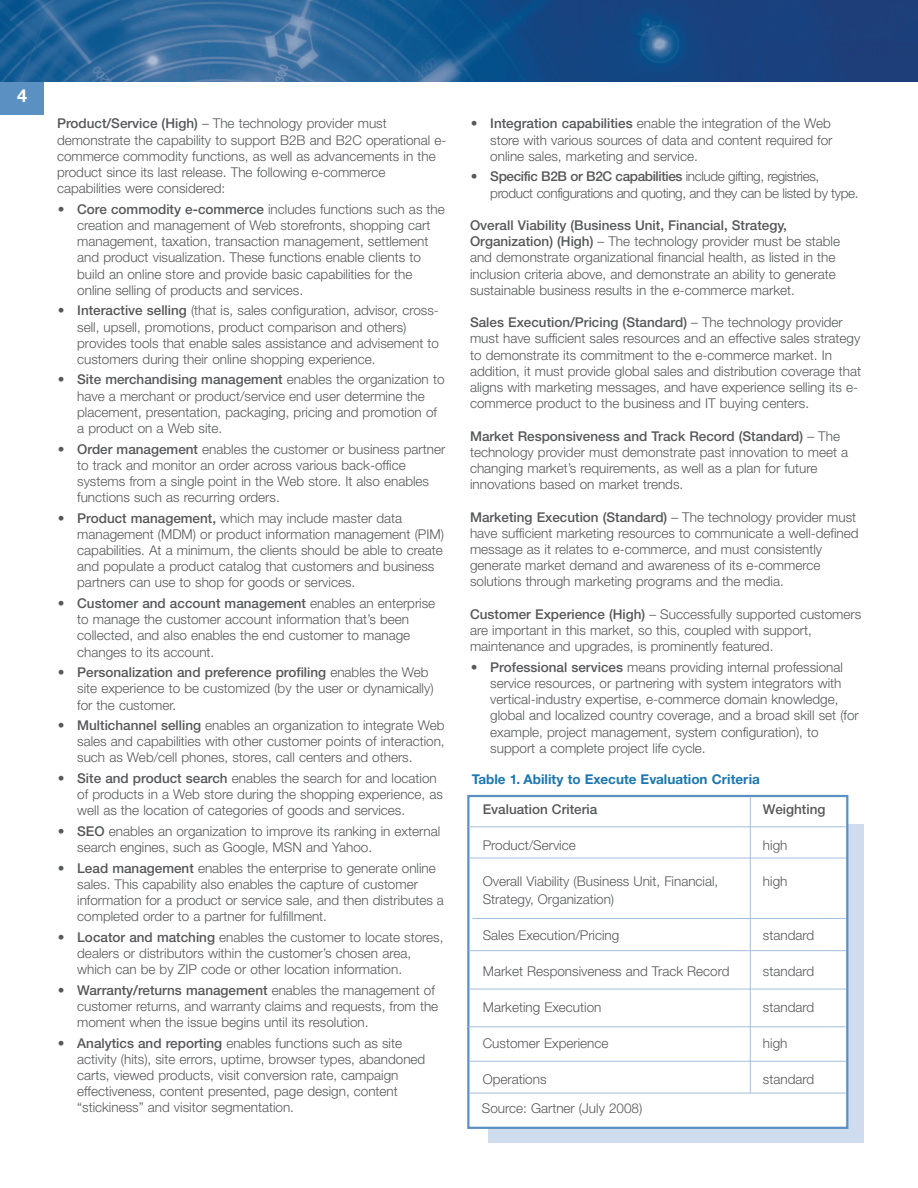
<style>
.page{position:relative;width:918px;height:1188px;background:#fff}
.page>*{position:absolute;margin:0;border:0;box-sizing:border-box;transform-origin:0 0}
.t1{font:700 18px "Helvetica Neue CE";color:#fff}
.t2{font:300 13.5px/16.2px "Helvetica Neue";color:#57585a}
.t3{font:300 13.5px/16.2px "Helvetica Neue";letter-spacing:-.03em;color:#57585a}
.t4{font:700 13.5px "Helvetica Neue CE";color:#1b78b2}
.t5{font:500 13.5px "Helvetica Neue";color:#57585a}
.s1{font-weight:500}
</style>
<div class="page">
<div style="left:0;top:79px;width:44px;height:36px;background:#5a91c2"></div>
<div style="left:488px;top:824px;width:376px;height:318px;background:#cfdced"></div>
<img style="left:0;top:0;width:918px;height:81px">
<div style="left:468px;top:796px;width:379px;height:332px;background:#fff"></div>
<div style="left:467px;top:795px;width:381px;height:334px;border:2px solid #5a91c2"></div>
<hr style="left:469px;top:1093px;width:377px;height:1px;background:#a4bedd">
<hr style="left:469px;top:989px;width:377px;height:1px;background:#a4bedd">
<hr style="left:468px;top:1027px;width:378px;height:1px;background:#a4bedd">
<hr style="left:469px;top:858px;width:377px;height:1px;background:#a4bedd">
<hr style="left:750px;top:797px;width:1px;height:296px;background:#a4bedd">
<hr style="left:468px;top:827px;width:378px;height:1px;background:#a4bedd">
<hr style="left:472px;top:918px;width:374px;height:1px;background:#a4bedd">
<hr style="left:468px;top:950px;width:378px;height:1px;background:#a4bedd">
<hr style="left:470px;top:1061px;width:376px;height:1px;background:#a4bedd">
<h1 class="t1" style="left:17px;top:90px;width:12px">4</h1>
<p class="t2" style="left:57px;top:117px;width:391px"><span class="s1">Product/Service (High)</span> – The technology provider must demonstrate the capability to support B2B and B2C operational e&shy;commerce commodity functions, as well as advancements in the product since its last release. The following e-commerce capabilities were considered:</p>
<p class="t2" style="left:77px;top:202px;width:369px;text-indent:-20px">• <span class="s1">Core commodity e-commerce</span> includes functions such as the creation and management of Web storefronts, shopping cart management, taxation, transaction management, settlement and product visualization. These functions enable clients to build an online store and provide basic capabilities for the online selling of products and services.</p>
<p class="t2" style="left:77px;top:304px;width:363px;text-indent:-20px">• <span class="s1">Interactive selling</span> (that is, sales configuration, advisor, cross&shy;sell, upsell, promotions, product comparison and others) provides tools that enable sales assistance and advisement to customers during their online shopping experience.</p>
<p class="t2" style="left:77px;top:373px;width:369px;text-indent:-20px">• <span class="s1">Site merchandising management</span> enables the organization to have a merchant or product/service end user determine the placement, presentation, packaging, pricing and promotion of a product on a Web site.</p>
<p class="t2" style="left:77px;top:442px;width:370px;text-indent:-20px">• <span class="s1">Order management</span> enables the customer or business partner to track and monitor an order across various back-office systems from a single point in the Web store. It also enables functions such as recurring orders.</p>
<p class="t2" style="left:77px;top:511px;width:368px;text-indent:-20px">• <span class="s1">Product management,</span> which may include master data management (MDM) or product information management (PIM) capabilities. At a minimum, the clients should be able to create and populate a product catalog that customers and business partners can use to shop for goods or services.</p>
<p class="t2" style="left:77px;top:596px;width:360px;text-indent:-20px">• <span class="s1">Customer and account management</span> enables an enterprise to manage the customer account information that’s been collected, and also enables the end customer to manage changes to its account.</p>
<p class="t2" style="left:77px;top:665px;width:358px;text-indent:-20px">• <span class="s1">Personalization and preference profiling</span> enables the Web site experience to be customized (by the user or dynamically) for the customer.</p>
<p class="t2" style="left:77px;top:718px;width:369px;text-align:justify;text-indent:-20px">• <span class="s1">Multichannel selling</span> enables an organization to integrate Web sales and capabilities with other customer points of interaction, such as Web/cell phones, stores, call centers and others.</p>
<p class="t2" style="left:77px;top:771px;width:367px;text-indent:-20px">• <span class="s1">Site and product search</span> enables the search for and location of products in a Web store during the shopping experience, as well as the location of categories of goods and services.</p>
<p class="t2" style="left:77px;top:824px;width:365px;text-indent:-20px">• <span class="s1">SEO</span> enables an organization to improve its ranking in external search engines, such as Google, MSN and Yahoo.</p>
<p class="t2" style="left:77px;top:861px;width:368px;text-indent:-20px">• <span class="s1">Lead management</span> enables the enterprise to generate online sales. This capability also enables the capture of customer information for a product or service sale, and then distributes a completed order to a partner for fulfillment.</p>
<p class="t2" style="left:77px;top:930px;width:368px;text-indent:-20px">• <span class="s1">Locator and matching</span> enables the customer to locate stores, dealers or distributors within the customer’s chosen area, which can be by ZIP code or other location information.</p>
<p class="t2" style="left:77px;top:983px;width:363px;text-indent:-20px">• <span class="s1">Warranty/returns management</span> enables the management of customer returns, and warranty claims and requests, from the moment when the issue begins until its resolution.</p>
<p class="t2" style="left:77px;top:1036px;width:350px;text-indent:-20px">• <span class="s1">Analytics and reporting</span> enables functions such as site activity (hits), site errors, uptime, browser types, abandoned carts, viewed products, visit conversion rate, campaign effectiveness, content presented, page design, content “stickiness” and visitor segmentation.</p>
<p class="t2" style="left:490px;top:117px;width:344px;text-align:justify;text-indent:-20px">• <span class="s1">Integration capabilities</span> enable the integration of the Web store with various sources of data and content required for online sales, marketing and service.</p>
<p class="t3" style="left:490px;top:170px;width:370px;text-indent:-20px">• <span class="s1">Specific B2B or B2C capabilities</span> include gifting, registries, product configurations and quoting, and they can be listed by type.</p>
<p class="t2" style="left:470px;top:218px;width:372px"><span class="s1">Overall Viability (Business Unit, Financial, Strategy, Organization) (High)</span> – The technology provider must be stable and demonstrate organizational financial health, as listed in the inclusion criteria above, and demonstrate an ability to generate sustainable business results in the e-commerce market.</p>
<p class="t2" style="left:470px;top:316px;width:393px"><span class="s1">Sales Execution/Pricing (Standard)</span> – The technology provider must have sufficient sales resources and an effective sales strategy to demonstrate its commitment to the e-commerce market. In addition, it must provide global sales and distribution coverage that aligns with marketing messages, and have experience selling its e&shy;commerce product to the business and IT buying centers.</p>
<p class="t2" style="left:470px;top:429px;width:380px"><span class="s1">Market Responsiveness and Track Record (Standard)</span> – The technology provider must demonstrate past innovation to meet a changing market’s requirements, as well as a plan for future innovations based on market trends.</p>
<p class="t2" style="left:470px;top:510px;width:390px"><span class="s1">Marketing Execution (Standard)</span> – The technology provider must have sufficient marketing resources to communicate a well-defined message as it relates to e-commerce, and must consistently generate market demand and awareness of its e-commerce solutions through marketing programs and the media.</p>
<p class="t2" style="left:470px;top:607px;width:393px"><span class="s1">Customer Experience (High)</span> – Successfully supported customers are important in this market, so this, coupled with support, maintenance and upgrades, is prominently featured.</p>
<p class="t2" style="left:490px;top:660px;width:370px;text-indent:-20px">• <span class="s1">Professional services</span> means providing internal professional service resources, or partnering with system integrators with vertical-industry expertise, e-commerce domain knowledge, global and localized country coverage, and a broad skill set (for example, project management, system configuration), to support a complete project life cycle.</p>
<p class="t4" style="left:472px;top:775px;width:290px">Table 1. Ability to Execute Evaluation Criteria</p>
<p class="t5" style="left:483px;top:804px;width:116px">Evaluation Criteria</p>
<p class="t2" style="left:483px;top:838px;width:95px">Product/Service</p>
<p class="t2" style="left:483px;top:873px;width:237px;line-height:18px">Overall Viability (Business Unit, Financial,<br>Strategy, Organization)</p>
<p class="t2" style="left:483px;top:928px;width:138px">Sales Execution/Pricing</p>
<p class="t2" style="left:483px;top:964px;width:248px">Market Responsiveness and Track Record</p>
<p class="t2" style="left:483px;top:1000px;width:120px">Marketing Execution</p>
<p class="t2" style="left:483px;top:1036px;width:127px">Customer Experience</p>
<p class="t2" style="left:483px;top:1072px;width:65px">Operations</p>
<p class="t5" style="left:763px;top:804px;width:64px">Weighting</p>
<p class="t2" style="left:763px;top:838px;width:26px">high</p>
<p class="t2" style="left:763px;top:874px;width:26px">high</p>
<p class="t2" style="left:763px;top:928px;width:53px">standard</p>
<p class="t2" style="left:763px;top:964px;width:53px">standard</p>
<p class="t2" style="left:763px;top:1000px;width:53px">standard</p>
<p class="t2" style="left:763px;top:1036px;width:26px">high</p>
<p class="t2" style="left:763px;top:1072px;width:53px">standard</p>
<p class="t2" style="left:482px;top:1101px;width:162px">Source: Gartner (July 2008)</p>
</div>
